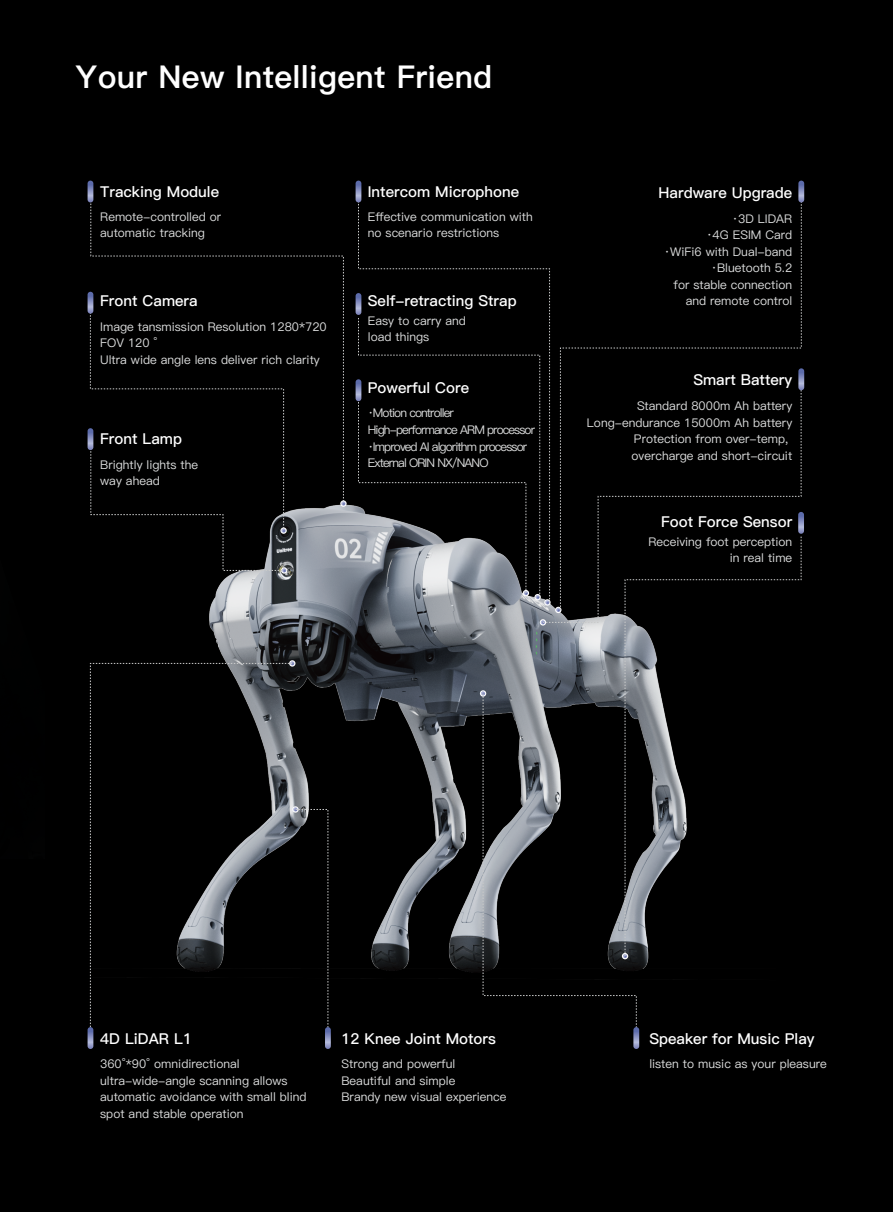
<style>
.page{position:relative;width:893px;height:1212px;background:#000}
.page>*{position:absolute;margin:0;border:0;box-sizing:border-box;transform-origin:0 0}
.t1{font:31.5px "Ping Fang SC Heavy";letter-spacing:.01em;color:#fff}
.t2{font:15px "Ping Fang SC Bold";color:#fff}
.t3{font:12px/16.5px "Ping Fang SC Medium";color:#dcdddd}
.t4{font:12px/16.5px "Ping Fang SC Medium";letter-spacing:-.075em;color:#dcdddd}
</style>
<div class="page">
<img style="left:90px;top:504px;width:559px;height:526px">
<svg style="left:289px;top:660px;width:6px;height:7px"></svg>
<svg style="left:480px;top:690px;width:6px;height:7px"></svg>
<svg style="left:341px;top:501px;width:5px;height:5px"></svg>
<svg style="left:540px;top:619px;width:6px;height:6px"></svg>
<svg style="left:624px;top:623px;width:63px;height:334px"></svg>
<svg style="left:482px;top:693px;width:155px;height:337px"></svg>
<svg style="left:293px;top:807px;width:36px;height:223px"></svg>
<svg style="left:90px;top:663px;width:203px;height:371px"></svg>
<svg style="left:90px;top:502px;width:196px;height:70px"></svg>
<svg style="left:90px;top:200px;width:254px;height:302px"></svg>
<svg style="left:358px;top:191px;width:192px;height:412px"></svg>
<svg style="left:542px;top:384px;width:107px;height:239px"></svg>
<svg style="left:560px;top:202px;width:242px;height:409px"></svg>
<svg style="left:88px;top:1027px;width:5px;height:22px"></svg>
<svg style="left:88px;top:428px;width:5px;height:22px"></svg>
<svg style="left:356px;top:379px;width:5px;height:22px"></svg>
<svg style="left:798px;top:512px;width:6px;height:22px"></svg>
<svg style="left:798px;top:181px;width:6px;height:21px"></svg>
<svg style="left:798px;top:368px;width:6px;height:22px"></svg>
<svg style="left:356px;top:293px;width:5px;height:22px"></svg>
<svg style="left:88px;top:292px;width:5px;height:22px"></svg>
<svg style="left:88px;top:181px;width:5px;height:21px"></svg>
<svg style="left:356px;top:181px;width:5px;height:21px"></svg>
<svg style="left:325px;top:1027px;width:6px;height:22px"></svg>
<svg style="left:633px;top:1027px;width:6px;height:22px"></svg>
<h1 class="t1" style="left:76px;top:58px;width:418px">Your New Intelligent Friend</h1>
<p class="t2" style="left:100px;top:182px;width:120px">Tracking Module</p>
<p class="t3" style="left:100px;top:209px;width:122px">Remote-controlled or automatic tracking</p>
<p class="t2" style="left:100px;top:292px;width:99px">Front Camera</p>
<p class="t3" style="left:100px;top:318px;width:228px">Image tansmission Resolution 1280*720<br>FOV 120 °<br>Ultra wide angle lens deliver rich clarity</p>
<p class="t2" style="left:100px;top:430px;width:83px">Front Lamp</p>
<p class="t3" style="left:100px;top:456px;width:99px">Brightly lights the way ahead</p>
<p class="t2" style="left:368px;top:182px;width:153px">Intercom Microphone</p>
<p class="t3" style="left:368px;top:209px;width:166px">Effective communication with no scenario restrictions</p>
<p class="t2" style="left:368px;top:291px;width:150px">Self-retracting Strap</p>
<p class="t3" style="left:368px;top:312px;width:100px">Easy to carry and load things</p>
<p class="t2" style="left:368px;top:379px;width:103px">Powerful Core</p>
<p class="t4" style="left:368px;top:405px;width:169px">·Motion controller<br>High-performance ARM processor ·Improved AI algorithm processor<br>External ORIN NX/NANO</p>
<p class="t2" style="left:659px;top:184px;width:135px">Hardware Upgrade</p>
<p class="t3" style="left:664px;top:211px;width:129px;text-align:right">·3D LIDAR<br>·4G ESIM Card<br>·WiFi6 with Dual-band ·Bluetooth 5.2<br>for stable connection and remote control</p>
<p class="t2" style="left:693px;top:370px;width:100px">Smart Battery</p>
<p class="t3" style="left:637px;top:398px;width:157px">Standard 8000m Ah battery</p>
<p class="t3" style="left:587px;top:414px;width:207px">Long-endurance 15000m Ah battery</p>
<p class="t3" style="left:634px;top:431px;width:156px">Protection from over-temp,</p>
<p class="t3" style="left:632px;top:447px;width:162px">overcharge and short-circuit</p>
<p class="t2" style="left:661px;top:513px;width:133px">Foot Force Sensor</p>
<p class="t3" style="left:648px;top:533px;width:145px;text-align:right">Receiving foot perception in real time</p>
<p class="t2" style="left:100px;top:1030px;width:93px">4D LiDAR L1</p>
<p class="t3" style="left:100px;top:1056px;width:208px">360°*90° omnidirectional ultra-wide-angle scanning allows automatic avoidance with small blind spot and stable operation</p>
<p class="t2" style="left:341px;top:1030px;width:156px">12 Knee Joint Motors</p>
<p class="t3" style="left:341px;top:1056px;width:166px">Strong and powerful<br>Beautiful and simple<br>Brandy new visual experience</p>
<p class="t2" style="left:649px;top:1030px;width:167px">Speaker for Music Play</p>
<p class="t3" style="left:649px;top:1056px;width:179px">listen to music as your pleasure</p>
</div>
